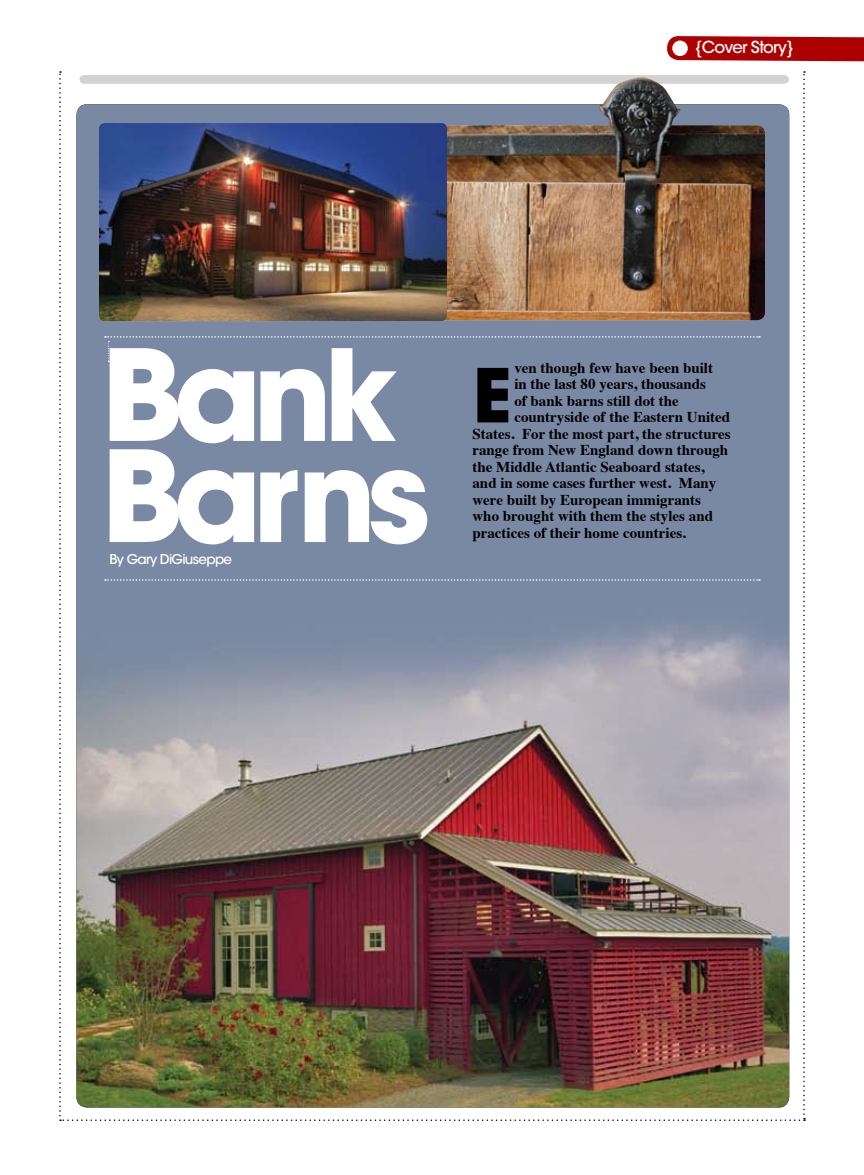
<style>
.page{position:relative;width:864px;height:1175px;background:#fff}
.page>*{position:absolute;margin:0;border:0;box-sizing:border-box;transform-origin:0 0}
.t1{font:700 125.25px/101.1px "ITC Avant Garde Std";letter-spacing:-.07em;color:#fff}
.t2{font:700 73.65px "ITC Avant Garde Std";color:#000}
.t3{font:500 16.5px "ITC Avant Garde Std";letter-spacing:-.05em;color:#fff}
.t4{font:700 15px "Times";color:#000}
.t5{font:500 13.5px "ITC Avant Garde Std";letter-spacing:-.05em;color:#fff}
</style>
<div class="page">
<svg style="left:667px;top:36px;width:197px;height:25px;background:#b41717"></svg>
<img style="left:59px;top:71px;width:746px;height:1049px">
<p class="t3" style="left:694px;top:36px;width:101px">{Cover Story}</p>
<h1 class="t1" style="left:101px;top:343px;width:330px">Bank<br>Barns</h1>
<p class="t5" style="left:110px;top:550px;width:124px">By Gary DiGiuseppe</p>
<h2 class="t2" style="left:472px;top:347px;width:40px">E</h2>
<p class="t4" style="left:514px;top:353px;width:200px">ven though few have been built</p>
<p class="t4" style="left:514px;top:370px;width:193px">in the last 80 years, thousands</p>
<p class="t4" style="left:514px;top:386px;width:166px">of bank barns still dot the</p>
<p class="t4" style="left:514px;top:403px;width:217px">countryside of the Eastern United</p>
<p class="t4" style="left:472px;top:419px;width:260px">States. For the most part, the structures</p>
<p class="t4" style="left:472px;top:436px;width:257px">range from New England down through</p>
<p class="t4" style="left:472px;top:452px;width:234px">the Middle Atlantic Seaboard states,</p>
<p class="t4" style="left:472px;top:469px;width:245px">and in some cases further west. Many</p>
<p class="t4" style="left:472px;top:485px;width:230px">were built by European immigrants</p>
<p class="t4" style="left:472px;top:502px;width:242px">who brought with them the styles and</p>
<p class="t4" style="left:472px;top:518px;width:215px">practices of their home countries.</p>
</div>
